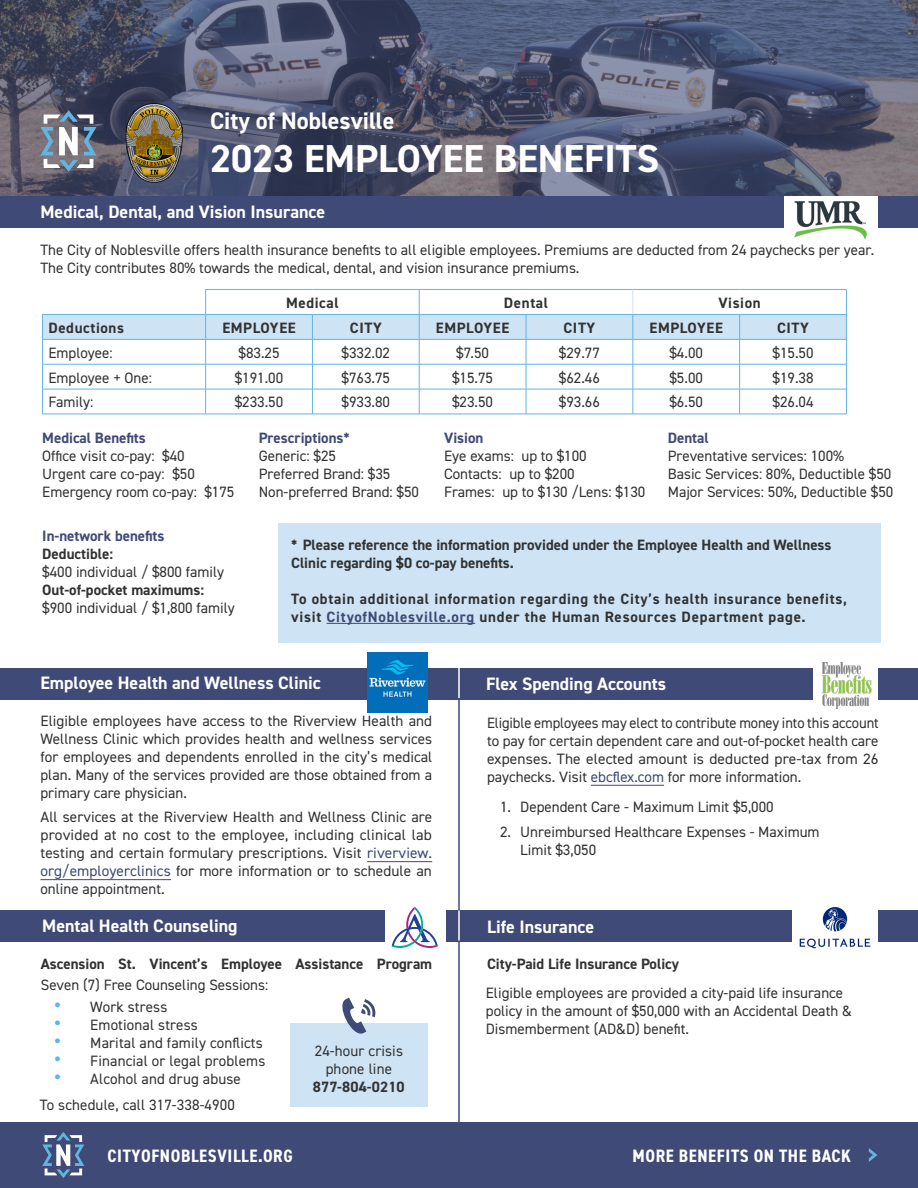
<style>
.page{position:relative;width:918px;height:1188px;background:#fff}
.page>*{position:absolute;margin:0;border:0;box-sizing:border-box;transform-origin:0 0}
.t1{font:700 39px "DIN2014";color:#fff}
.t2{font:700 24px "DIN2014";color:#fff}
.Headline{font:700 18px "DIN2014";color:#fff}
.t3{font:700 condensed 18px "DIN2014";letter-spacing:.035em;color:#fff}
.Paragraph{font:15px/18px "DIN2014";color:#313232}
.Paragraph-2{font:700 15px/21px "DIN2014";color:#313232}
.Paragraph-3{font:700 15px/18px "DIN2014";letter-spacing:.04em;color:#313232}
.bullets{font:15px "DIN2014";letter-spacing:.01em;color:#313232}
.s1{font-weight:700;color:#3f4a76}
.s2{color:#3f4975}
.s3{font-weight:700}
.s4{font-weight:400}
.s5{font-weight:700;font-size:21px;color:#61b5e3}
</style>
<div class="page">
<svg style="left:0;top:0;width:918px;height:196px;background:#50566f"></svg>
<svg style="left:41px;top:110px;width:55px;height:62px"></svg>
<img style="left:122px;top:100px;width:64px;height:87px">
<div style="left:291px;top:1023px;width:137px;height:84px;background:#cee4f5"></div>
<div style="left:0;top:911px;width:918px;height:31px;background:#3f4a76"></div>
<div style="left:0;top:668px;width:918px;height:31px;background:#3f4a76"></div>
<div style="left:0;top:1123px;width:918px;height:65px;background:#3f4a76"></div>
<div style="left:0;top:196px;width:918px;height:32px;background:#3f4a76"></div>
<div style="left:784px;top:196px;width:94px;height:44px;background:#fff"></div>
<img style="left:795px;top:201px;width:72px;height:39px">
<svg style="left:42px;top:1132px;width:42px;height:46px"></svg>
<hr style="left:458px;top:699px;width:2px;height:434px;background:#3f4a76">
<hr style="left:458px;top:668px;width:2px;height:30px;background:#fff">
<hr style="left:458px;top:911px;width:2px;height:30px;background:#fff">
<svg style="left:869px;top:1148px;width:9px;height:14px"></svg>
<hr style="left:367px;top:861px;width:65px;height:1px;background:#3f4975">
<hr style="left:40px;top:879px;width:131px;height:1px;background:#3f4975">
<div style="left:385px;top:901px;width:61px;height:54px;background:#fff"></div>
<svg style="left:392px;top:907px;width:46px;height:41px"></svg>
<div style="left:792px;top:901px;width:86px;height:55px;background:#fff"></div>
<img style="left:799px;top:907px;width:72px;height:41px">
<svg style="left:342px;top:998px;width:34px;height:36px"></svg>
<div style="left:813px;top:656px;width:65px;height:57px;background:#fff"></div>
<img style="left:823px;top:663px;width:49px;height:45px">
<hr style="left:591px;top:785px;width:73px;height:1px;background:#3f4975">
<hr style="left:42px;top:414px;width:164px;height:1px;background:#61b5e3">
<hr style="left:206px;top:414px;width:106px;height:1px;background:#61b5e3">
<hr style="left:312px;top:414px;width:107px;height:1px;background:#61b5e3">
<hr style="left:419px;top:414px;width:107px;height:1px;background:#61b5e3">
<hr style="left:526px;top:414px;width:107px;height:1px;background:#61b5e3">
<hr style="left:633px;top:414px;width:107px;height:1px;background:#61b5e3">
<hr style="left:740px;top:414px;width:107px;height:1px;background:#61b5e3">
<svg style="left:42px;top:289px;width:805px;height:125px"></svg>
<hr style="left:206px;top:339px;width:106px;height:1px;background:#61b5e3">
<hr style="left:312px;top:339px;width:107px;height:1px;background:#61b5e3">
<hr style="left:419px;top:339px;width:107px;height:1px;background:#61b5e3">
<hr style="left:526px;top:339px;width:107px;height:1px;background:#61b5e3">
<hr style="left:633px;top:339px;width:107px;height:1px;background:#61b5e3">
<hr style="left:740px;top:339px;width:107px;height:1px;background:#61b5e3">
<div style="left:279px;top:524px;width:602px;height:119px;background:#cee4f5"></div>
<hr style="left:327px;top:623px;width:148px;height:1px;background:#3f4975">
<img style="left:367px;top:652px;width:61px;height:60px">
<p class="t2" style="left:210px;top:105px;width:186px">City of Noblesville</p>
<p class="t1" style="left:210px;top:133px;width:451px">2023 EMPLOYEE BENEFITS</p>
<p class="Headline" style="left:40px;top:200px;width:286px">Medical, Dental, and Vision Insurance</p>
<p class="Paragraph" style="left:40px;top:241px;width:835px">The City of Noblesville offers health insurance benefits to all eligible employees. Premiums are deducted from 24 paychecks per year.<br>The City contributes 80% towards the medical, dental, and vision insurance premiums.</p>
<p class="Paragraph-3" style="left:286px;top:293px;width:54px">Medical</p>
<p class="Paragraph-3" style="left:504px;top:293px;width:46px">Dental</p>
<p class="Paragraph-3" style="left:718px;top:293px;width:44px">Vision</p>
<p class="Paragraph-3" style="left:48px;top:318px;width:77px">Deductions</p>
<p class="Paragraph-3" style="left:222px;top:318px;width:75px">EMPLOYEE</p>
<p class="Paragraph-3" style="left:350px;top:318px;width:33px">CITY</p>
<p class="Paragraph-3" style="left:436px;top:318px;width:75px">EMPLOYEE</p>
<p class="Paragraph-3" style="left:563px;top:318px;width:33px">CITY</p>
<p class="Paragraph-3" style="left:650px;top:318px;width:75px">EMPLOYEE</p>
<p class="Paragraph-3" style="left:777px;top:318px;width:33px">CITY</p>
<p class="Paragraph" style="left:48px;top:343px;width:66px">Employee:</p>
<p class="Paragraph" style="left:239px;top:343px;width:43px">$83.25</p>
<p class="Paragraph" style="left:342px;top:343px;width:50px">$332.02</p>
<p class="Paragraph" style="left:456px;top:343px;width:34px">$7.50</p>
<p class="Paragraph" style="left:559px;top:343px;width:43px">$29.77</p>
<p class="Paragraph" style="left:669px;top:343px;width:35px">$4.00</p>
<p class="Paragraph" style="left:773px;top:343px;width:43px">$15.50</p>
<p class="Paragraph" style="left:48px;top:368px;width:105px">Employee + One:</p>
<p class="Paragraph" style="left:235px;top:368px;width:50px">$191.00</p>
<p class="Paragraph" style="left:342px;top:368px;width:50px">$763.75</p>
<p class="Paragraph" style="left:452px;top:368px;width:43px">$15.75</p>
<p class="Paragraph" style="left:559px;top:368px;width:43px">$62.46</p>
<p class="Paragraph" style="left:669px;top:368px;width:35px">$5.00</p>
<p class="Paragraph" style="left:773px;top:368px;width:43px">$19.38</p>
<p class="Paragraph" style="left:48px;top:393px;width:47px">Family:</p>
<p class="Paragraph" style="left:235px;top:393px;width:50px">$233.50</p>
<p class="Paragraph" style="left:342px;top:393px;width:50px">$933.80</p>
<p class="Paragraph" style="left:452px;top:393px;width:43px">$23.50</p>
<p class="Paragraph" style="left:559px;top:393px;width:43px">$93.66</p>
<p class="Paragraph" style="left:669px;top:393px;width:35px">$6.50</p>
<p class="Paragraph" style="left:773px;top:393px;width:43px">$26.04</p>
<p class="Paragraph" style="left:42px;top:429px;width:194px"><span class="s1">Medical Benefits<br></span>Office visit co-pay: $40<br>Urgent care co-pay: $50<br>Emergency room co-pay: $175</p>
<p class="Paragraph-2" style="left:291px;top:536px;width:542px;line-height:18px">* Please reference the information provided under the Employee Health and Wellness<br>Clinic regarding $0 co-pay benefits.</p>
<p class="Paragraph-3" style="left:291px;top:590px;width:557px">To obtain additional information regarding the City’s health insurance benefits, visit <span class="s2">CityofNoblesville.org</span> under the Human Resources Department page.</p>
<p class="Paragraph" style="left:259px;top:429px;width:162px"><span class="s1">Prescriptions*<br></span>Generic: $25<br>Preferred Brand: $35<br>Non-preferred Brand: $50</p>
<p class="Paragraph" style="left:444px;top:429px;width:203px"><span class="s1">Vision<br></span>Eye exams: up to $100<br>Contacts: up to $200<br>Frames: up to $130 /Lens: $130</p>
<p class="Paragraph" style="left:668px;top:429px;width:227px"><span class="s1">Dental<br></span>Preventative services: 100%<br>Basic Services: 80%, Deductible $50<br>Major Services: 50%, Deductible $50</p>
<p class="Paragraph" style="left:42px;top:527px;width:194px"><span class="s1">In-network benefits<br></span><span class="s3">Deductible:<br></span>$400 individual / $800 family<br><span class="s3">Out-of-pocket maximums: </span>$900 individual / $1,800 family</p>
<p class="Headline" style="left:40px;top:671px;width:282px">Employee Health and Wellness Clinic</p>
<p class="Paragraph" style="left:40px;top:711px;width:393px;text-align:justify">Eligible employees have access to the Riverview Health and Wellness Clinic which provides health and wellness services for employees and dependents enrolled in the city’s medical plan. Many of the services provided are those obtained from a primary care physician.</p>
<p class="Paragraph" style="left:40px;top:808px;width:393px;text-align:justify">All services at the Riverview Health and Wellness Clinic are provided at no cost to the employee, including clinical lab testing and certain formulary prescriptions. Visit <span class="s2">riverview. org/employerclinics</span> for more information or to schedule an online appointment.</p>
<p class="Headline" style="left:42px;top:914px;width:197px">Mental Health Counseling</p>
<p class="Paragraph-2" style="left:41px;top:954px;width:393px">Ascension St. Vincent’s Employee Assistance Program<br><span class="s4">Seven (7) Free Counseling Sessions:</span></p>
<p class="Paragraph" style="left:54px;top:998px;width:115px"><span class="s5">•</span> Work stress</p>
<p class="Paragraph" style="left:54px;top:1016px;width:145px"><span class="s5">•</span> Emotional stress</p>
<p class="Paragraph" style="left:54px;top:1034px;width:210px"><span class="s5">•</span> Marital and family conflicts</p>
<p class="Paragraph" style="left:54px;top:1052px;width:212px"><span class="s5">•</span> Financial or legal problems</p>
<p class="Paragraph" style="left:54px;top:1070px;width:188px"><span class="s5">•</span> Alcohol and drug abuse</p>
<p class="bullets" style="left:40px;top:1095px;width:197px">To schedule, call 317-338-4900</p>
<p class="Paragraph" style="left:313px;top:1042px;width:93px;text-align:center">24-hour crisis phone line<br><span class="s3">877-804-0210</span></p>
<p class="Headline" style="left:486px;top:672px;width:182px">Flex Spending Accounts</p>
<p class="Paragraph" style="left:487px;top:713px;width:393px;text-align:justify">Eligible employees may elect to contribute money into this account to pay for certain dependent care and out-of-pocket health care expenses. The elected amount is deducted pre-tax from 26 paychecks. Visit <span class="s2">ebcflex.com</span> for more information.</p>
<p class="Paragraph" style="left:500px;top:797px;width:275px">1. Dependent Care - Maximum Limit $5,000</p>
<p class="Paragraph" style="left:520px;top:822px;width:301px;text-indent:-20px">2. Unreimbursed Healthcare Expenses - Maximum<br>Limit $3,050</p>
<p class="Headline" style="left:487px;top:915px;width:109px">Life Insurance</p>
<p class="Paragraph-2" style="left:487px;top:954px;width:194px">City-Paid Life Insurance Policy</p>
<p class="Paragraph" style="left:486px;top:983px;width:367px">Eligible employees are provided a city-paid life insurance policy in the amount of $50,000 with an Accidental Death &amp;<br>Dismemberment (AD&amp;D) benefit.</p>
<p class="t3" style="left:108px;top:1144px;width:187px">CITYOFNOBLESVILLE.ORG</p>
<p class="t3" style="left:632px;top:1144px;width:220px">MORE BENEFITS ON THE BACK</p>
</div>
